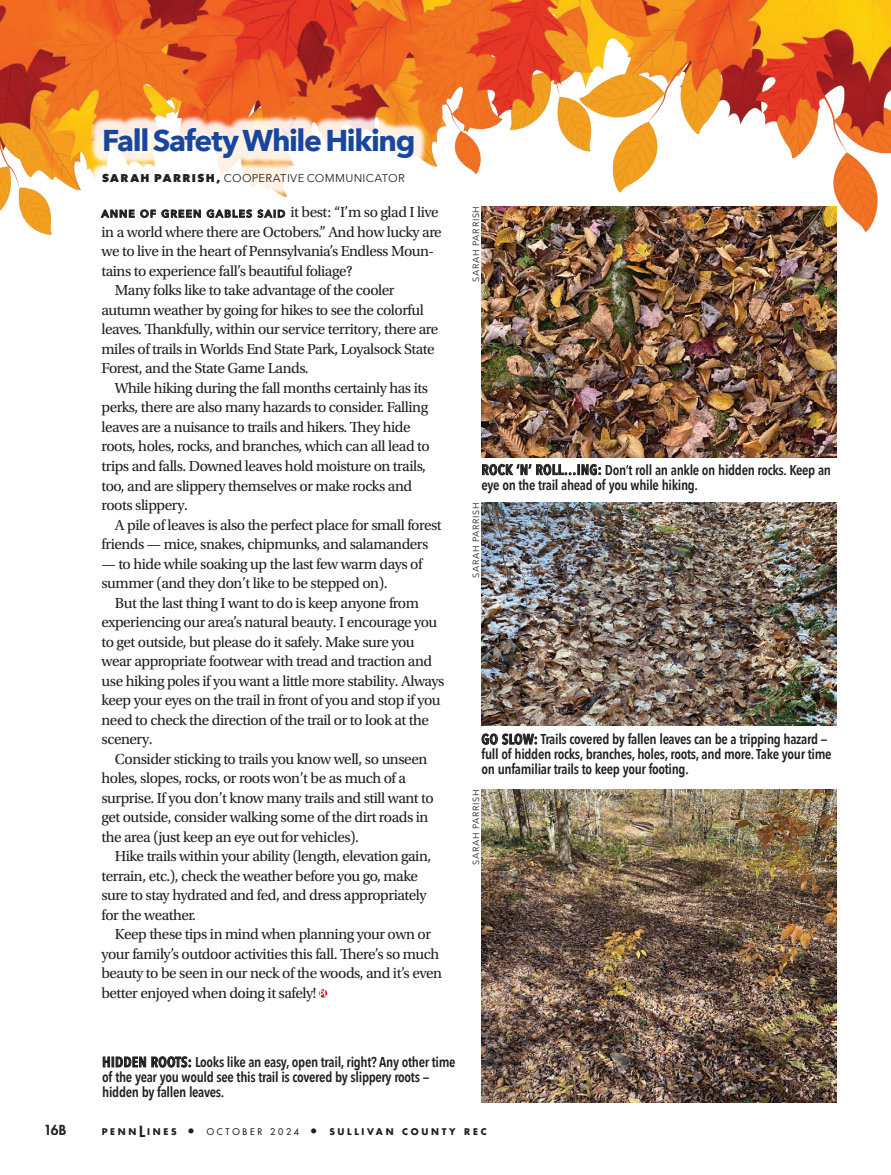
<style>
.page{position:relative;width:891px;height:1175px;background:#fff}
.page>*{position:absolute;margin:0;border:0;box-sizing:border-box;transform-origin:0 0}
.t1{font:700 30px "Avenir Next";letter-spacing:-.045em;color:#18469d}
.t2{font:15.3px/19.5px "Utopia Std";letter-spacing:-.03em;color:#231f20}
.t3{font:600 14.25px/15px "Avenir Next Condensed";letter-spacing:-.025em;color:#231f20}
.t4{font:800 13.5px "Futura Std";color:#231f20}
.t5{font:11.25px "Avenir Next";letter-spacing:.025em;color:#231f20}
.t6{font:700 9px "Futura Std";letter-spacing:.3em;color:#231f20}
.t7{font:9px "Avenir Next";letter-spacing:.075em;color:#231f20}
.s1{font-weight:800}
.s2{font-family:"Avenir Next";font-weight:600;font-size:10.2px}
.s3{font-size:14.1px}
.s4{font-weight:800;font-size:15px}
.s5{font-size:13.5px}
.s6{font-weight:500}
</style>
<div class="page">
<img style="left:0;top:0;width:891px;height:241px">
<div style="left:88px;top:114px;width:340px;height:84px;background:#fff;opacity:.88"></div>
<svg style="left:319px;top:989px;width:8px;height:8px"></svg>
<img style="left:482px;top:789px;width:354px;height:313px">
<img style="left:482px;top:206px;width:355px;height:251px">
<img style="left:482px;top:502px;width:354px;height:223px">
<h1 class="t1" style="left:102px;top:114px;width:315px">Fall Safety While Hiking</h1>
<p class="t5" style="left:102px;top:169px;width:304px"><span class="s1">SARAH PARRISH,</span> COOPERATIVE COMMUNICATOR</p>
<p class="t2" style="left:102px;top:203px;width:339px"><span class="s2">ANNE OF GREEN GABLES SAID</span> it best: “I’m so glad I live</p>
<p class="t2" style="left:101px;top:222px;width:342px">in a world where there are Octobers.” And how lucky are</p>
<p class="t2" style="left:101px;top:242px;width:334px">we to live in the heart of Pennsylvania’s Endless Moun-</p>
<p class="t2" style="left:102px;top:261px;width:253px">tains to experience fall’s beautiful foliage?</p>
<p class="t2" style="left:115px;top:281px;width:281px">Many folks like to take advantage of the cooler</p>
<p class="t2" style="left:102px;top:300px;width:324px">autumn weather by going for hikes to see the colorful</p>
<p class="t2" style="left:102px;top:320px;width:338px">leaves. Thankfully, within our service territory, there are</p>
<p class="t2" style="left:102px;top:339px;width:335px">miles of trails in Worlds End State Park, Loyalsock State</p>
<p class="t2" style="left:102px;top:359px;width:209px">Forest, and the State Game Lands.</p>
<p class="t2" style="left:115px;top:378px;width:315px">While hiking during the fall months certainly has its</p>
<p class="t2" style="left:102px;top:398px;width:328px">perks, there are also many hazards to consider. Falling</p>
<p class="t2" style="left:102px;top:417px;width:311px">leaves are a nuisance to trails and hikers. They hide</p>
<p class="t2" style="left:102px;top:437px;width:330px">roots, holes, rocks, and branches, which can all lead to</p>
<p class="t2" style="left:102px;top:456px;width:326px">trips and falls. Downed leaves hold moisture on trails,</p>
<p class="t2" style="left:102px;top:476px;width:312px">too, and are slippery themselves or make rocks and</p>
<p class="t2" style="left:102px;top:495px;width:88px">roots slippery.</p>
<p class="t2" style="left:115px;top:515px;width:328px">A pile of leaves is also the perfect place for small forest</p>
<p class="t2" style="left:102px;top:534px;width:328px">friends — mice, snakes, chipmunks, and salamanders</p>
<p class="t2" style="left:102px;top:554px;width:322px">— to hide while soaking up the last few warm days of summer (and they don’t like to be stepped on).</p>
<p class="t2" style="left:102px;top:593px;width:345px;text-indent:13px">But the last thing I want to do is keep anyone from experiencing our area’s natural beauty. I encourage you to get outside, but please do it safely. Make sure you wear appropriate footwear with tread and traction and use hiking poles if you want a little more stability. Always keep your eyes on the trail in front of you and stop if you need to check the direction of the trail or to look at the scenery.</p>
<p class="t2" style="left:102px;top:749px;width:334px;text-indent:13px">Consider sticking to trails you know well, so unseen holes, slopes, rocks, or roots won’t be as much of a surprise. If you don’t know many trails and still want to get outside, consider walking some of the dirt roads in the area (just keep an eye out for vehicles).</p>
<p class="t2" style="left:102px;top:847px;width:331px;text-indent:13px">Hike trails within your ability (length, elevation gain, terrain, etc.), check the weather before you go, make sure to stay hydrated and fed, and dress appropriately for the weather.</p>
<p class="t2" style="left:102px;top:925px;width:342px;text-indent:13px">Keep these tips in mind when planning your own or your family’s outdoor activities this fall. There’s so much beauty to be seen in our neck of the woods, and it’s even better enjoyed when doing it safely!</p>
<p class="t7" style="left:469px;top:282px;width:77px;rotate:-90deg">SARAH PARRISH</p>
<p class="t3" style="left:481px;top:462px;width:351px"><span class="s3">ROCK ‘N’ ROLL…ING:</span> Don’t roll an ankle on hidden rocks. Keep an eye on the trail ahead of you while hiking.</p>
<p class="t7" style="left:469px;top:578px;width:77px;rotate:-90deg">SARAH PARRISH</p>
<p class="t3" style="left:482px;top:731px;width:352px"><span class="s3">GO SLOW:</span> Trails covered by fallen leaves can be a tripping hazard — full of hidden rocks, branches, holes, roots, and more. Take your time on unfamiliar trails to keep your footing.</p>
<p class="t7" style="left:469px;top:865px;width:77px;rotate:-90deg">SARAH PARRISH</p>
<p class="t3" style="left:102px;top:1054px;width:355px"><span class="s3">HIDDEN ROOTS:</span> Looks like an easy, open trail, right? Any other time of the year you would see this trail is covered by slippery roots — hidden by fallen leaves.</p>
<p class="t4" style="left:43px;top:1121px;width:25px">16B</p>
<p class="t6" style="left:102px;top:1125px;width:387px">PENN<span class="s4">L</span>INES <span class="s5">•</span> <span class="s6">OCTOBER 2024</span> <span class="s5">•</span> SULLIVAN COUNTY REC</p>
</div>
